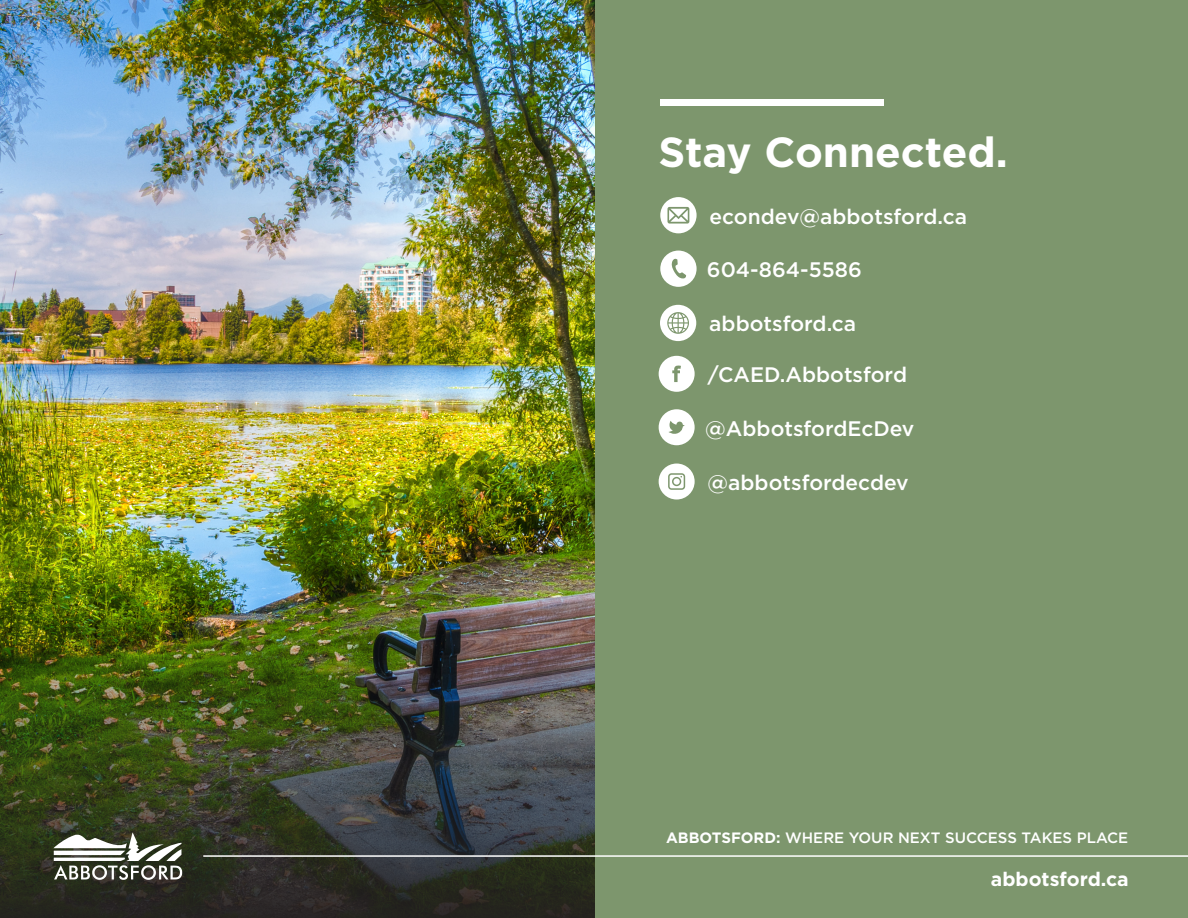
<style>
.page{position:relative;width:1188px;height:918px;background:#fff}
.page>*{position:absolute;margin:0;border:0;box-sizing:border-box;transform-origin:0 0}
.t1{font:700 42px "Gotham";color:#fff}
.t2{font:500 21px "Gotham";color:#fff}
.t3{font:700 19.5px "Gotham";color:#fff}
.t4{font:500 15px "Gotham";color:#fff}
.s1{font-weight:700}
</style>
<div class="page">
<img style="left:0;top:0;width:596px;height:616px">
<img style="left:0;top:616px;width:596px;height:302px">
<div style="left:596px;top:0;width:592px;height:918px;background:#7d966d"></div>
<svg style="left:659px;top:356px;width:36px;height:36px"></svg>
<svg style="left:659px;top:409px;width:36px;height:36px"></svg>
<svg style="left:660px;top:305px;width:36px;height:36px"></svg>
<svg style="left:659px;top:464px;width:36px;height:36px"></svg>
<svg style="left:660px;top:197px;width:37px;height:36px"></svg>
<svg style="left:660px;top:251px;width:37px;height:36px"></svg>
<div style="left:660px;top:99px;width:223px;height:7px;background:#fff"></div>
<svg style="left:53px;top:832px;width:129px;height:48px"></svg>
<hr style="left:203px;top:855px;width:985px;height:2px;background:#fff">
<p class="t1" style="left:658px;top:124px;width:351px">Stay Connected.</p>
<p class="t2" style="left:710px;top:202px;width:259px">econdev@abbotsford.ca</p>
<p class="t2" style="left:707px;top:256px;width:156px">604-864-5586</p>
<p class="t2" style="left:709px;top:310px;width:148px">abbotsford.ca</p>
<p class="t2" style="left:708px;top:361px;width:201px">/CAED.Abbotsford</p>
<p class="t2" style="left:705px;top:415px;width:211px">@AbbotsfordEcDev</p>
<p class="t2" style="left:708px;top:469px;width:203px">@abbotsfordecdev</p>
<p class="t4" style="left:666px;top:828px;width:464px"><span class="s1">ABBOTSFORD:</span> WHERE YOUR NEXT SUCCESS TAKES PLACE</p>
<p class="t3" style="left:991px;top:866px;width:139px">abbotsford.ca</p>
</div>
